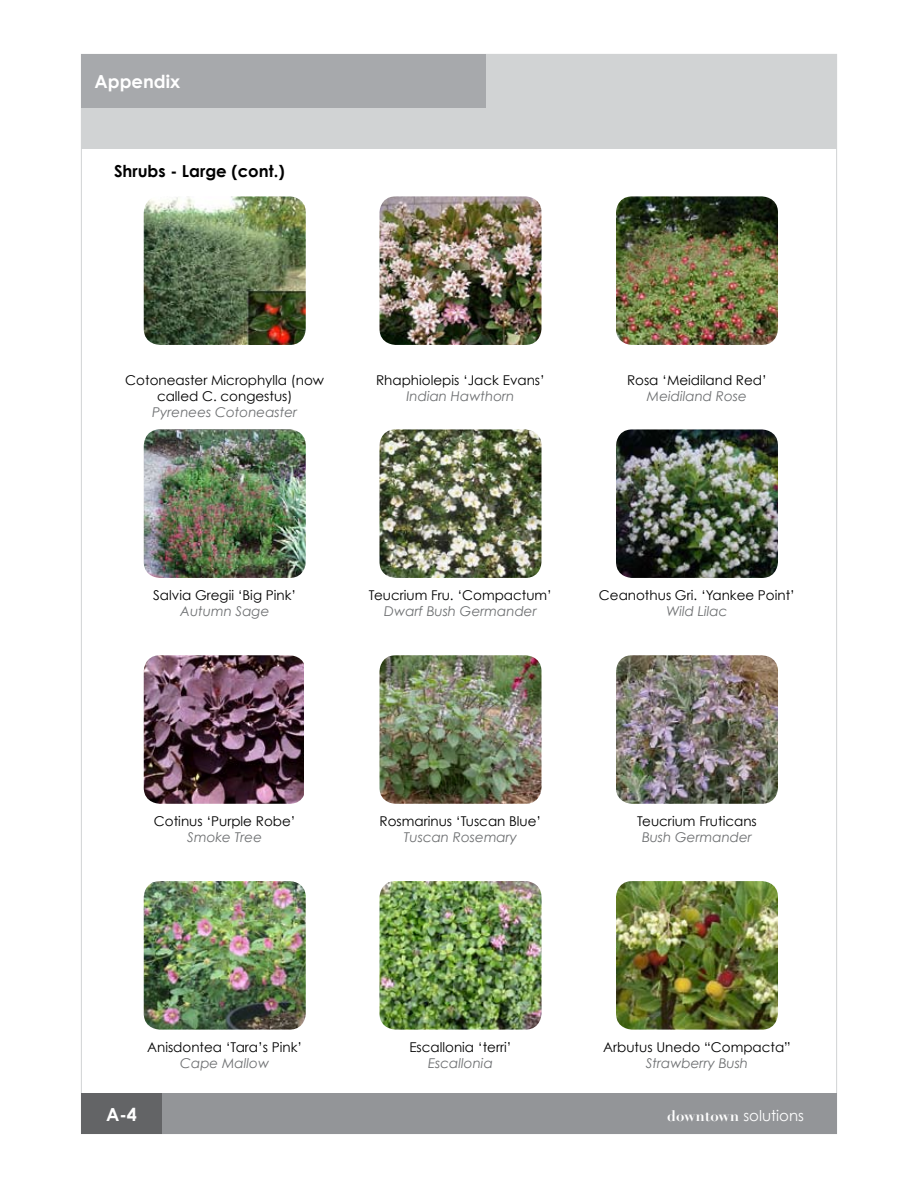
<style>
.page{position:relative;width:918px;height:1188px;background:#fff}
.page>*{position:absolute;margin:0;border:0;box-sizing:border-box;transform-origin:0 0}
.t1{font:700 18px "Century Gothic";color:#fff}
.t2{font:700 16.5px "Century Gothic";color:#000}
.t3{font:15px "Century Gothic";color:#fff}
.t4{font:13.5px/16.2px "Century Gothic";color:#000;text-align:center}
.t5{font:italic 13.5px "Century Gothic";color:#6d6f71}
.s1{font-family:"Didot";font-weight:700}
</style>
<div class="page">
<div style="left:81px;top:54px;width:756px;height:94px;background:#d1d3d4"></div>
<div style="left:81px;top:1094px;width:81px;height:40px;background:#636466"></div>
<div style="left:162px;top:1094px;width:675px;height:40px;background:#939598"></div>
<div style="left:81px;top:54px;width:405px;height:54px;background:#a7a9ac"></div>
<img style="left:144px;top:196px;width:162px;height:149px;border-radius:16px">
<img style="left:380px;top:196px;width:162px;height:149px;border-radius:16px">
<img style="left:616px;top:196px;width:162px;height:149px;border-radius:16px">
<img style="left:144px;top:429px;width:162px;height:149px;border-radius:16px">
<img style="left:380px;top:429px;width:162px;height:149px;border-radius:16px">
<img style="left:616px;top:429px;width:162px;height:149px;border-radius:16px">
<img style="left:144px;top:655px;width:160px;height:149px">
<img style="left:380px;top:655px;width:162px;height:149px;border-radius:16px">
<img style="left:616px;top:655px;width:162px;height:149px;border-radius:16px">
<img style="left:144px;top:881px;width:162px;height:149px;border-radius:16px">
<img style="left:380px;top:881px;width:162px;height:149px;border-radius:16px">
<img style="left:616px;top:881px;width:162px;height:149px;border-radius:16px">
<h1 class="t1" style="left:94px;top:70px;width:87px">Appendix</h1>
<p class="t2" style="left:114px;top:160px;width:172px">Shrubs - Large (cont.)</p>
<p class="t4" style="left:125px;top:372px;width:200px">Cotoneaster Microphylla (now called C. congestus)</p>
<p class="t5" style="left:152px;top:404px;width:146px">Pyrenees Cotoneaster</p>
<p class="t4" style="left:376px;top:372px;width:170px">Rhaphiolepis ‘Jack Evans’</p>
<p class="t5" style="left:406px;top:388px;width:110px">Indian Hawthorn</p>
<p class="t4" style="left:627px;top:372px;width:141px">Rosa ‘Meidiland Red’</p>
<p class="t5" style="left:647px;top:388px;width:102px">Meidiland Rose</p>
<p class="t4" style="left:153px;top:587px;width:145px">Salvia Gregii ‘Big Pink’</p>
<p class="t5" style="left:180px;top:603px;width:91px">Autumn Sage</p>
<p class="t4" style="left:369px;top:587px;width:185px">Teucrium Fru. ‘Compactum’</p>
<p class="t5" style="left:384px;top:603px;width:154px">Dwarf Bush Germander</p>
<p class="t4" style="left:599px;top:587px;width:198px">Ceanothus Gri. ‘Yankee Point’</p>
<p class="t5" style="left:667px;top:603px;width:62px">Wild Lilac</p>
<p class="t4" style="left:154px;top:813px;width:143px">Cotinus ‘Purple Robe’</p>
<p class="t5" style="left:187px;top:829px;width:76px">Smoke Tree</p>
<p class="t4" style="left:380px;top:813px;width:163px">Rosmarinus ‘Tuscan Blue’</p>
<p class="t5" style="left:404px;top:829px;width:115px">Tuscan Rosemary</p>
<p class="t4" style="left:637px;top:813px;width:121px">Teucrium Fruticans</p>
<p class="t5" style="left:642px;top:829px;width:111px">Bush Germander</p>
<p class="t4" style="left:147px;top:1039px;width:157px">Anisdontea ‘Tara’s Pink’</p>
<p class="t5" style="left:180px;top:1055px;width:91px">Cape Mallow</p>
<p class="t4" style="left:409px;top:1039px;width:104px">Escallonia ‘terri’</p>
<p class="t5" style="left:428px;top:1055px;width:66px">Escallonia</p>
<p class="t4" style="left:603px;top:1039px;width:189px">Arbutus Unedo “Compacta”</p>
<p class="t5" style="left:646px;top:1055px;width:104px">Strawberry Bush</p>
<h1 class="t1" style="left:106px;top:1103px;width:32px">A-4</h1>
<p class="t3" style="left:667px;top:1106px;width:138px"><span class="s1">downtown</span> solutions</p>
</div>
